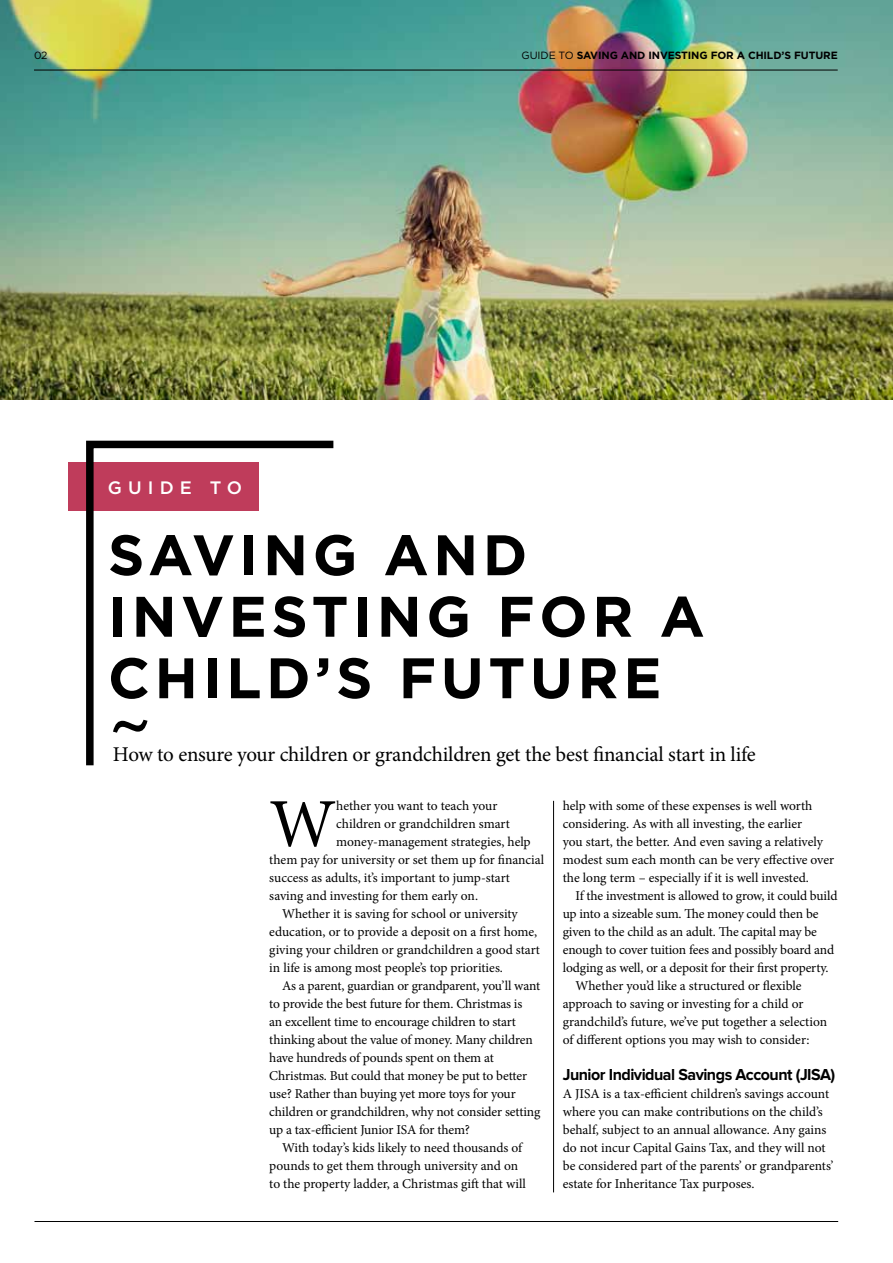
<style>
.page{position:relative;width:893px;height:1263px;background:#fff}
.page>*{position:absolute;margin:0;border:0;box-sizing:border-box;transform-origin:0 0}
.t1{font:68.85px "Minion Pro";color:#000}
.t2{font:700 57px/61.5px "Gotham HTF";letter-spacing:.08em;color:#000}
.t3{font:21px "Minion Pro";letter-spacing:-.01em;color:#000}
.t4{font:500 18px "Gotham HTF";letter-spacing:.34em;color:#fff}
.t5{font:700 16.5px "Proxima Nova";letter-spacing:-.03em;color:#000}
.t6{font:13.5px/18px "Minion Pro";letter-spacing:-.005em;color:#000}
.t7{font:700 10.5px "Gotham HTF";letter-spacing:-.01em;color:#000}
.t8{font:10.5px "Gotham HTF";color:#000}
.s1{font-weight:400}
</style>
<div class="page">
<img style="left:0;top:0;width:893px;height:400px">
<hr style="left:34px;top:70px;width:804px;height:1px;background:#000">
<div style="left:69px;top:462px;width:190px;height:48px;background:#bf3c5b"></div>
<svg style="left:82px;top:440px;width:252px;height:326px"></svg>
<svg style="left:113px;top:720px;width:35px;height:13px"></svg>
<hr style="left:34px;top:1221px;width:804px;height:1px;background:#000">
<hr style="left:553px;top:801px;width:1px;height:391px;background:#000">
<p class="t8" style="left:34px;top:49px;width:15px">02</p>
<p class="t7" style="left:522px;top:49px;width:318px"><span class="s1">GUIDE TO</span> SAVING AND INVESTING FOR A CHILD’S FUTURE</p>
<h3 class="t4" style="left:108px;top:478px;width:136px">GUIDE TO</h3>
<h2 class="t2" style="left:108px;top:523px;width:598px">SAVING AND<br>INVESTING FOR A<br>CHILD’S FUTURE</h2>
<h3 class="t3" style="left:113px;top:741px;width:644px">How to ensure your children or grandchildren get the best financial start in life</h3>
<h1 class="t1" style="left:269px;top:778px;width:68px">W</h1>
<p class="t6" style="left:336px;top:797px;width:163px">hether you want to teach your</p>
<p class="t6" style="left:563px;top:797px;width:273px">help with some of these expenses is well worth considering. As with all investing, the earlier<br>you start, the better. And even saving a relatively modest sum each month can be very effective over the long term – especially if it is well invested.</p>
<p class="t6" style="left:575px;top:887px;width:264px">If the investment is allowed to grow, it could build</p>
<p class="t6" style="left:563px;top:905px;width:257px">up into a sizeable sum. The money could then be</p>
<p class="t6" style="left:563px;top:923px;width:256px">given to the child as an adult. The capital may be</p>
<p class="t6" style="left:563px;top:941px;width:273px">enough to cover tuition fees and possibly board and</p>
<p class="t6" style="left:563px;top:959px;width:267px">lodging as well, or a deposit for their first property.</p>
<p class="t6" style="left:575px;top:977px;width:228px">Whether you’d like a structured or flexible</p>
<p class="t6" style="left:563px;top:995px;width:242px">approach to saving or investing for a child or</p>
<p class="t6" style="left:563px;top:1013px;width:266px">grandchild’s future, we’ve put together a selection</p>
<p class="t6" style="left:563px;top:1031px;width:248px">of different options you may wish to consider:</p>
<p class="t5" style="left:563px;top:1065px;width:274px">Junior Individual Savings Account (JISA)</p>
<p class="t6" style="left:563px;top:1085px;width:272px">A JISA is a tax-efficient children’s savings account where you can make contributions on the child’s behalf, subject to an annual allowance. Any gains do not incur Capital Gains Tax, and they will not be considered part of the parents’ or grandparents’ estate for Inheritance Tax purposes.</p>
<p class="t6" style="left:336px;top:815px;width:175px">children or grandchildren smart</p>
<p class="t6" style="left:336px;top:833px;width:196px">money-management strategies, help</p>
<p class="t6" style="left:269px;top:851px;width:276px">them pay for university or set them up for financial</p>
<p class="t6" style="left:269px;top:869px;width:242px">success as adults, it’s important to jump-start</p>
<p class="t6" style="left:269px;top:887px;width:210px">saving and investing for them early on.</p>
<p class="t6" style="left:282px;top:905px;width:237px">Whether it is saving for school or university</p>
<p class="t6" style="left:269px;top:923px;width:269px">education, or to provide a deposit on a first home,</p>
<p class="t6" style="left:269px;top:941px;width:272px">giving your children or grandchildren a good start</p>
<p class="t6" style="left:269px;top:959px;width:235px">in life is among most people’s top priorities.</p>
<p class="t6" style="left:282px;top:977px;width:260px">As a parent, guardian or grandparent, you’ll want</p>
<p class="t6" style="left:269px;top:995px;width:254px">to provide the best future for them. Christmas is</p>
<p class="t6" style="left:269px;top:1013px;width:248px">an excellent time to encourage children to start</p>
<p class="t6" style="left:269px;top:1031px;width:265px">thinking about the value of money. Many children</p>
<p class="t6" style="left:269px;top:1049px;width:226px">have hundreds of pounds spent on them at</p>
<p class="t6" style="left:269px;top:1067px;width:259px">Christmas. But could that money be put to better</p>
<p class="t6" style="left:269px;top:1085px;width:248px">use? Rather than buying yet more toys for your</p>
<p class="t6" style="left:269px;top:1103px;width:273px">children or grandchildren, why not consider setting</p>
<p class="t6" style="left:269px;top:1121px;width:202px">up a tax-efficient Junior ISA for them?</p>
<p class="t6" style="left:282px;top:1139px;width:242px">With today’s kids likely to need thousands of</p>
<p class="t6" style="left:269px;top:1157px;width:250px">pounds to get them through university and on</p>
<p class="t6" style="left:269px;top:1175px;width:258px">to the property ladder, a Christmas gift that will</p>
</div>
